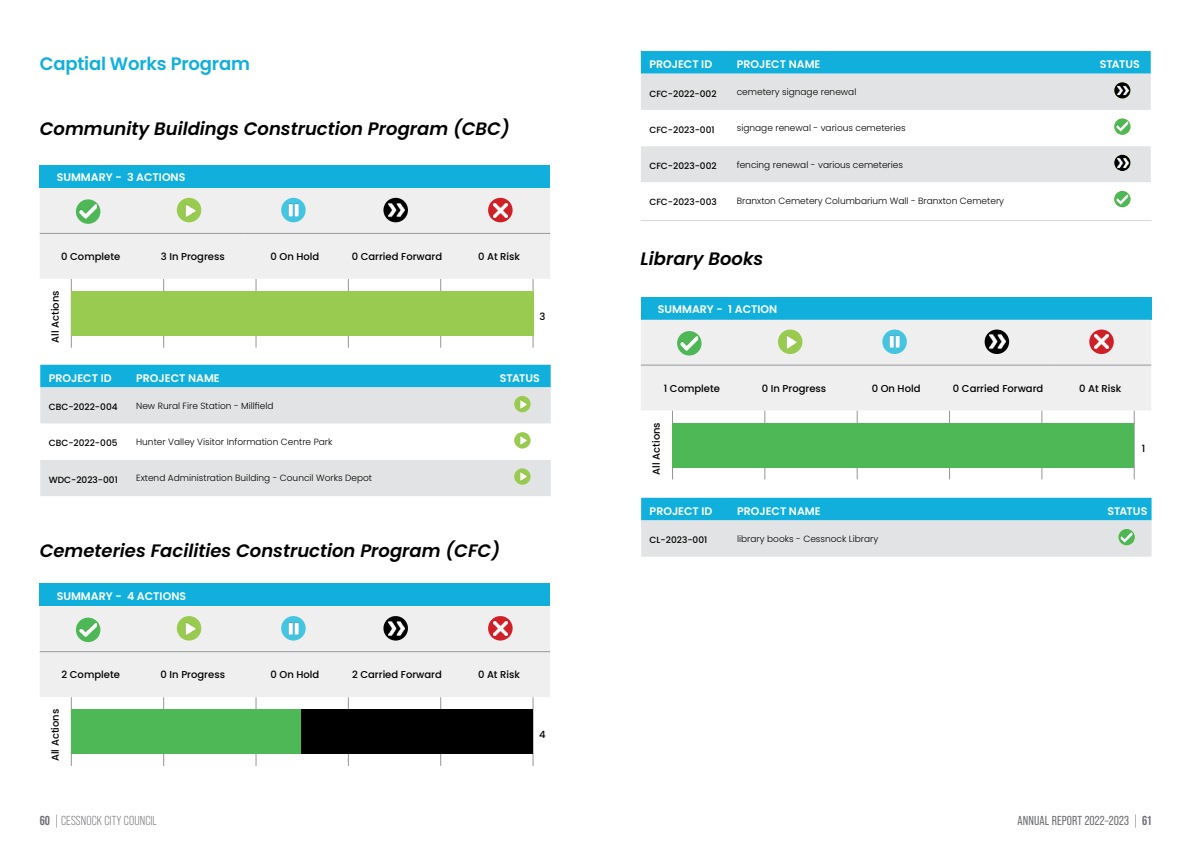
<style>
.page{position:relative;width:1191px;height:842px;background:#fff}
.page>*{position:absolute;margin:0;border:0;box-sizing:border-box;transform-origin:0 0}
.t1{font:italic 600 18px "Poppins";color:#000}
.t2{font:600 18px "Poppins";letter-spacing:-.01em;color:#10afdc}
.t3{font:13px "Bebas Neue Pro";letter-spacing:.01em;color:#6d6e71}
.t4{font:13px "Bebas Neue Pro";letter-spacing:.01em;color:#6d6e71}
.t5{font:600 11px "Poppins";color:#fff}
.t6{font:500 10px "Poppins";color:#000}
.t7{font:300 9px "Poppins";color:#000}
.t8{font:500 9px "Poppins";color:#000}
.s1{font-weight:700}
.s2{font-style:inherit}
</style>
<div class="page">
<div style="left:40px;top:365px;width:510px;height:22px;background:#10afdc"></div>
<div style="left:40px;top:387px;width:510px;height:109px;background:#e2e3e4"></div>
<svg style="left:40px;top:424px;width:510px;height:36px"></svg>
<img style="left:514px;top:396px;width:16px;height:16px;border-radius:8px">
<img style="left:514px;top:432px;width:16px;height:16px;border-radius:8px">
<img style="left:514px;top:468px;width:16px;height:17px;border-radius:8px">
<div style="left:641px;top:51px;width:509px;height:23px;background:#10afdc"></div>
<div style="left:641px;top:74px;width:509px;height:36px;background:#e2e3e4"></div>
<svg style="left:641px;top:121px;width:509px;height:87px"></svg>
<svg style="left:1114px;top:82px;width:16px;height:17px"></svg>
<svg style="left:1117px;top:85px;width:11px;height:11px"></svg>
<svg style="left:1114px;top:118px;width:16px;height:17px"></svg>
<svg style="left:1116px;top:121px;width:12px;height:12px"></svg>
<svg style="left:1114px;top:155px;width:16px;height:16px"></svg>
<svg style="left:1117px;top:157px;width:11px;height:11px"></svg>
<svg style="left:1114px;top:191px;width:16px;height:16px"></svg>
<svg style="left:1116px;top:193px;width:12px;height:12px"></svg>
<div style="left:40px;top:165px;width:510px;height:23px;background:#10afdc"></div>
<div style="left:40px;top:188px;width:510px;height:91px;background:#efeff0"></div>
<hr style="left:40px;top:233px;width:102px;height:1px;background:#97999c">
<hr style="left:142px;top:233px;width:102px;height:1px;background:#97999c">
<hr style="left:244px;top:233px;width:102px;height:1px;background:#97999c">
<hr style="left:346px;top:233px;width:102px;height:1px;background:#97999c">
<hr style="left:448px;top:233px;width:102px;height:1px;background:#97999c">
<img style="left:177px;top:198px;width:24px;height:24px;border-radius:12px">
<div style="left:488px;top:198px;width:24px;height:24px;background:#cf2027;border-radius:50%"></div>
<img style="left:493px;top:203px;width:14px;height:14px">
<div style="left:383px;top:198px;width:25px;height:24px;background:#000;border-radius:50%"></div>
<img style="left:388px;top:203px;width:16px;height:14px">
<div style="left:76px;top:199px;width:24px;height:25px;background:#4eb857;border-radius:50%"></div>
<img style="left:79px;top:203px;width:18px;height:16px">
<img style="left:281px;top:198px;width:25px;height:24px;border-radius:12px">
<hr style="left:71px;top:279px;width:1px;height:69px;background:#939598">
<hr style="left:440px;top:279px;width:1px;height:69px;background:#939598">
<hr style="left:163px;top:279px;width:1px;height:69px;background:#939598">
<hr style="left:255px;top:279px;width:1px;height:69px;background:#939598">
<hr style="left:532px;top:279px;width:1px;height:69px;background:#939598">
<hr style="left:348px;top:279px;width:1px;height:69px;background:#939598">
<div style="left:71px;top:291px;width:462px;height:45px;background:#98cb4f"></div>
<div style="left:40px;top:584px;width:510px;height:22px;background:#10afdc"></div>
<div style="left:40px;top:606px;width:510px;height:91px;background:#efeff0"></div>
<hr style="left:40px;top:651px;width:102px;height:1px;background:#97999c">
<hr style="left:142px;top:651px;width:102px;height:1px;background:#97999c">
<hr style="left:244px;top:651px;width:102px;height:1px;background:#97999c">
<hr style="left:346px;top:651px;width:102px;height:1px;background:#97999c">
<hr style="left:448px;top:651px;width:102px;height:1px;background:#97999c">
<div style="left:641px;top:297px;width:510px;height:23px;background:#10afdc"></div>
<div style="left:641px;top:320px;width:510px;height:90px;background:#efeff0"></div>
<hr style="left:641px;top:365px;width:102px;height:1px;background:#97999c">
<hr style="left:743px;top:365px;width:102px;height:1px;background:#97999c">
<hr style="left:845px;top:365px;width:102px;height:1px;background:#97999c">
<hr style="left:947px;top:365px;width:102px;height:1px;background:#97999c">
<hr style="left:1049px;top:365px;width:102px;height:1px;background:#97999c">
<img style="left:177px;top:616px;width:24px;height:24px;border-radius:12px">
<img style="left:778px;top:329px;width:24px;height:25px;border-radius:12px">
<div style="left:488px;top:616px;width:24px;height:24px;background:#cf2027;border-radius:50%"></div>
<img style="left:493px;top:621px;width:14px;height:14px">
<svg style="left:1089px;top:329px;width:24px;height:25px"></svg>
<img style="left:1094px;top:335px;width:14px;height:14px">
<div style="left:383px;top:616px;width:25px;height:24px;background:#000;border-radius:50%"></div>
<img style="left:388px;top:621px;width:16px;height:15px">
<svg style="left:984px;top:329px;width:25px;height:25px"></svg>
<img style="left:989px;top:334px;width:16px;height:16px">
<div style="left:76px;top:618px;width:24px;height:24px;background:#4eb857;border-radius:50%"></div>
<img style="left:79px;top:621px;width:18px;height:18px">
<svg style="left:677px;top:331px;width:24px;height:25px"></svg>
<img style="left:680px;top:334px;width:18px;height:18px">
<img style="left:281px;top:616px;width:25px;height:24px;border-radius:12px">
<img style="left:882px;top:329px;width:25px;height:25px;border-radius:12px">
<hr style="left:71px;top:697px;width:1px;height:69px;background:#939598">
<hr style="left:672px;top:411px;width:1px;height:68px;background:#939598">
<hr style="left:440px;top:697px;width:1px;height:69px;background:#939598">
<hr style="left:1041px;top:411px;width:1px;height:68px;background:#939598">
<hr style="left:163px;top:697px;width:1px;height:69px;background:#939598">
<hr style="left:764px;top:411px;width:1px;height:68px;background:#939598">
<hr style="left:255px;top:697px;width:1px;height:69px;background:#939598">
<hr style="left:856px;top:411px;width:1px;height:68px;background:#939598">
<hr style="left:532px;top:697px;width:1px;height:69px;background:#939598">
<hr style="left:1133px;top:411px;width:1px;height:68px;background:#939598">
<hr style="left:348px;top:697px;width:1px;height:69px;background:#939598">
<hr style="left:949px;top:411px;width:1px;height:68px;background:#939598">
<div style="left:71px;top:709px;width:232px;height:45px;background:#4eb857"></div>
<div style="left:672px;top:423px;width:461px;height:44px;background:#4eb857"></div>
<hr style="left:640px;top:220px;width:511px;height:1px;background:#d1d3d4">
<div style="left:301px;top:709px;width:231px;height:45px;background:#000"></div>
<svg style="left:641px;top:498px;width:510px;height:59px;background:#92cfe0"></svg>
<h1 class="t2" style="left:40px;top:53px;width:212px">Captial Works Program</h1>
<h1 class="t1" style="left:40px;top:118px;width:471px">Community Buildings Construction Program (CBC)</h1>
<p class="t5" style="left:57px;top:171px;width:130px">SUMMARY - 3 ACTIONS</p>
<p class="t6" style="left:61px;top:251px;width:60px">0 Complete</p>
<p class="t6" style="left:161px;top:251px;width:65px">3 In Progress</p>
<p class="t6" style="left:270px;top:251px;width:50px">0 On Hold</p>
<p class="t6" style="left:352px;top:251px;width:92px">0 Carried Forward</p>
<p class="t6" style="left:478px;top:251px;width:44px">0 At Risk</p>
<p class="t6" style="left:49px;top:343px;width:54px;rotate:-90deg">All Actions</p>
<p class="t6" style="left:539px;top:311px;width:7px">3</p>
<p class="t5" style="left:49px;top:372px;width:64px">PROJECT ID</p>
<p class="t5" style="left:136px;top:372px;width:85px">PROJECT NAME</p>
<p class="t5" style="left:500px;top:372px;width:42px">STATUS</p>
<p class="t8" style="left:49px;top:402px;width:70px">CBC-2022-004</p>
<p class="t7" style="left:136px;top:400px;width:139px">New Rural Fire Station - Millfield</p>
<p class="t8" style="left:49px;top:438px;width:70px">CBC-2022-005</p>
<p class="t7" style="left:136px;top:437px;width:198px">Hunter Valley Visitor Information Centre Park</p>
<p class="t8" style="left:49px;top:474px;width:71px">WDC-2023-001</p>
<p class="t7" style="left:136px;top:473px;width:237px">Extend Administration Building - Council Works Depot</p>
<h1 class="t1" style="left:40px;top:540px;width:462px">Cemeteries Facilities Construction Program (CFC)</h1>
<p class="t5" style="left:57px;top:589px;width:131px">SUMMARY - 4 ACTIONS</p>
<p class="t6" style="left:62px;top:669px;width:60px">2 Complete</p>
<p class="t6" style="left:161px;top:669px;width:66px">0 In Progress</p>
<p class="t6" style="left:270px;top:669px;width:50px">0 On Hold</p>
<p class="t6" style="left:352px;top:669px;width:91px">2 Carried Forward</p>
<p class="t6" style="left:478px;top:669px;width:44px">0 At Risk</p>
<p class="t6" style="left:49px;top:761px;width:54px;rotate:-90deg">All Actions</p>
<p class="t6" style="left:539px;top:729px;width:8px">4</p>
<p class="t5" style="left:649px;top:58px;width:64px">PROJECT ID</p>
<p class="t5" style="left:737px;top:58px;width:85px">PROJECT NAME</p>
<p class="t5" style="left:1099px;top:58px;width:42px">STATUS</p>
<p class="t8" style="left:649px;top:88px;width:69px">CFC-2022-002</p>
<p class="t7" style="left:737px;top:87px;width:121px">cemetery signage renewal</p>
<p class="t8" style="left:649px;top:124px;width:67px">CFC-2023-001</p>
<p class="t7" style="left:737px;top:123px;width:170px">signage renewal - various cemeteries</p>
<p class="t8" style="left:649px;top:161px;width:69px">CFC-2023-002</p>
<p class="t7" style="left:737px;top:159px;width:168px">fencing renewal - various cemeteries</p>
<p class="t8" style="left:649px;top:197px;width:69px">CFC-2023-003</p>
<p class="t7" style="left:737px;top:195px;width:269px">Branxton Cemetery Columbarium Wall - Branxton Cemetery</p>
<h1 class="t1" style="left:640px;top:248px;width:124px">Library Books</h1>
<p class="t5" style="left:658px;top:303px;width:121px">SUMMARY - 1 ACTION</p>
<p class="t6" style="left:664px;top:382px;width:58px">1 Complete</p>
<p class="t6" style="left:762px;top:382px;width:66px">0 In Progress</p>
<p class="t6" style="left:871px;top:382px;width:50px">0 On Hold</p>
<p class="t6" style="left:953px;top:382px;width:92px">0 Carried Forward</p>
<p class="t6" style="left:1079px;top:382px;width:44px">0 At Risk</p>
<p class="t6" style="left:650px;top:475px;width:54px;rotate:-90deg">All Actions</p>
<p class="t6" style="left:1141px;top:443px;width:5px">1</p>
<p class="t5" style="left:649px;top:505px;width:64px">PROJECT ID</p>
<p class="t5" style="left:737px;top:505px;width:85px">PROJECT NAME</p>
<p class="t5" style="left:1107px;top:505px;width:42px">STATUS</p>
<p class="t8" style="left:649px;top:535px;width:59px">CL-2023-001</p>
<p class="t7" style="left:737px;top:533px;width:143px">library books - Cessnock Library</p>
<h2 class="t4" style="left:40px;top:813px;width:119px"><span class="s1">60</span> | CESSNOCK CITY COUNCIL</h2>
<h2 class="t3" style="left:1017px;top:813px;width:135px">ANNUAL REPORT 2022–2023 <span class="s2">|</span> <span class="s1">61</span></h2>
</div>
